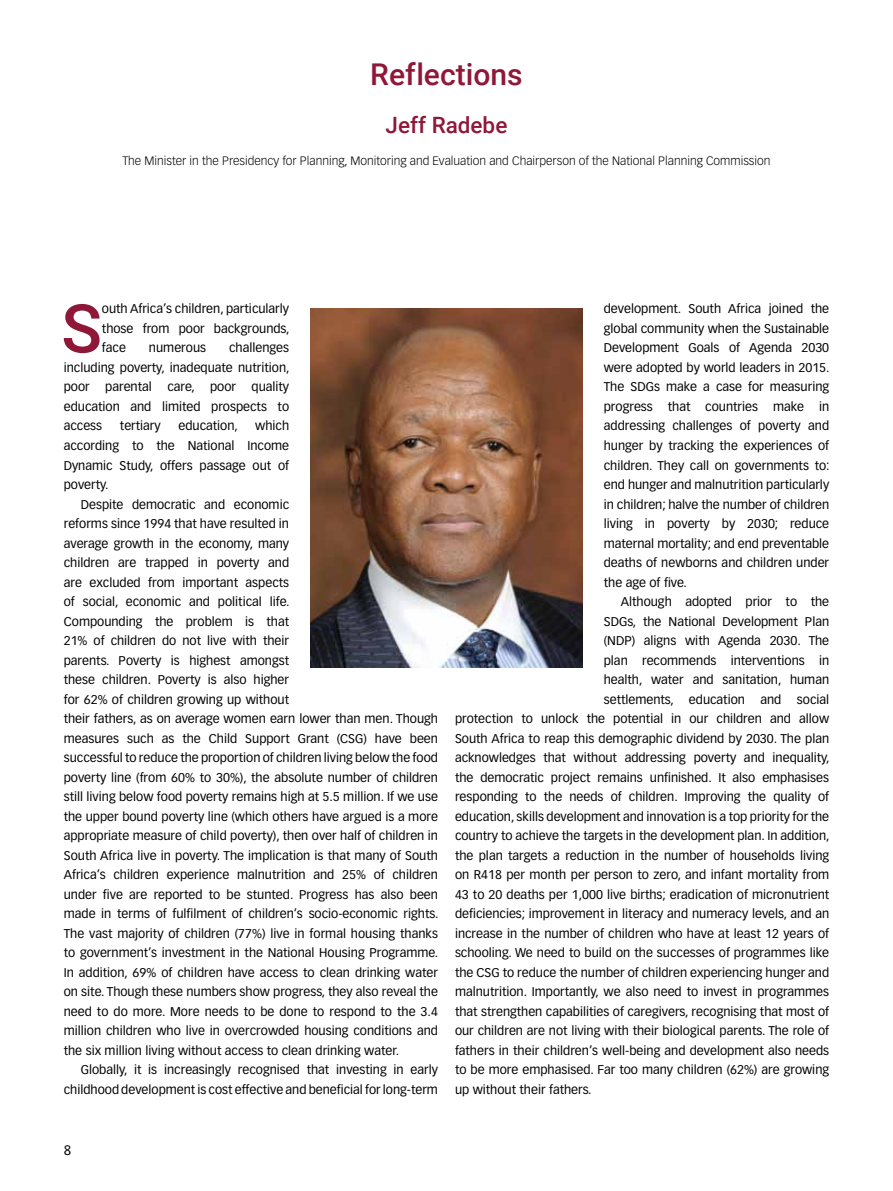
<style>
.page{position:relative;width:893px;height:1191px;background:#fff}
.page>*{position:absolute;margin:0;border:0;box-sizing:border-box;transform-origin:0 0}
.t1{font:500 67.35px "Roboto";color:#8f1838}
.t2{font:500 30px "Roboto";color:#8f1838}
.t3{font:500 22.5px "Roboto";color:#8f1838}
.t4{font:13.5px "Vectora LH";color:#000}
.t5{font:12.45px/19.5px "Vectora LH";color:#000;text-align:justify}
.t6{font:300 12px "Vectora LH";color:#000}
</style>
<div class="page">
<img style="left:310px;top:308px;width:273px;height:359px">
<h2 class="t2" style="left:370px;top:53px;width:154px">Reflections</h2>
<h3 class="t3" style="left:386px;top:110px;width:123px">Jeff Radebe</h3>
<p class="t6" style="left:122px;top:154px;width:649px">The Minister in the Presidency for Planning, Monitoring and Evaluation and Chairperson of the National Planning Commission</p>
<h1 class="t1" style="left:61px;top:281px;width:42px">S</h1>
<p class="t5" style="left:102px;top:299px;width:189px">outh Africa’s children, particularly those from poor backgrounds, face</p>
<p class="t5" style="left:64px;top:338px;width:227px;text-indent:165px">challenges including poverty, inadequate nutrition, poor parental care, poor quality education and limited prospects to access</p>
<p class="t5" style="left:149px;top:338px;width:59px">numerous</p>
<p class="t5" style="left:64px;top:416px;width:227px;text-indent:191px">which according to the National Income Dynamic Study, offers passage out of poverty.</p>
<p class="t5" style="left:64px;top:494px;width:376px;text-align:left;text-indent:17px">Despite democratic and economic<br>reforms since 1994 that have resulted in<br>average growth in the economy, many<br>children are trapped in poverty and<br>are excluded from important aspects<br>of social, economic and political life.<br>Compounding the problem is that<br>21% of children do not live with their<br>parents. Poverty is highest amongst<br>these children. Poverty is also higher<br>for 62% of children growing up without<br>their fathers, as on average women earn lower than men. Though measures such as the Child Support Grant (CSG) have been successful to reduce the proportion of children living below the food poverty line (from 60% to 30%), the absolute number of children still living below food poverty remains high at 5.5 million. If we use the upper bound poverty line (which others have argued is a more appropriate measure of child poverty), then over half of children in South Africa live in poverty. The implication is that many of South Africa’s children experience malnutrition and 25% of children under five are reported to be stunted. Progress has also been made in terms of fulfilment of children’s socio-economic rights.<br>The vast majority of children (77%) live in formal housing thanks to government’s investment in the National Housing Programme.<br>In addition, 69% of children have access to clean drinking water on site. Though these numbers show progress, they also reveal the need to do more. More needs to be done to respond to the 3.4 million children who live in overcrowded housing conditions and the six million living without access to clean drinking water.</p>
<p class="t5" style="left:64px;top:1060px;width:376px;text-align:right">Globally, it is increasingly recognised that investing in early childhood development is cost effective and beneficial for long-term</p>
<p class="t5" style="left:120px;top:416px;width:42px">tertiary</p>
<p class="t5" style="left:178px;top:416px;width:61px">education,</p>
<p class="t5" style="left:604px;top:299px;width:227px">development. South Africa joined the global community when the Sustainable Development Goals of Agenda 2030 were adopted by world leaders in 2015.<br>The SDGs make a case for measuring progress that countries make in addressing challenges of poverty and hunger by tracking the experiences of children. They call on governments to: end hunger and malnutrition particularly in children; halve the number of children living in poverty by 2030; reduce maternal mortality; and end preventable deaths of newborns and children under the age of five.</p>
<p class="t5" style="left:621px;top:592px;width:210px">Although adopted prior to the</p>
<p class="t5" style="left:604px;top:611px;width:227px">SDGs, the National Development Plan</p>
<p class="t5" style="left:604px;top:631px;width:227px">(NDP) aligns with Agenda 2030. The</p>
<p class="t5" style="left:604px;top:650px;width:227px">plan recommends interventions in</p>
<p class="t5" style="left:604px;top:670px;width:227px">health, water and sanitation, human</p>
<p class="t5" style="left:604px;top:689px;width:227px">settlements, education and social</p>
<p class="t5" style="left:455px;top:709px;width:376px">protection to unlock the potential in our children and allow</p>
<p class="t5" style="left:455px;top:728px;width:376px">South Africa to reap this demographic dividend by 2030. The plan</p>
<p class="t5" style="left:455px;top:748px;width:376px">acknowledges that without addressing poverty and inequality,</p>
<p class="t5" style="left:455px;top:767px;width:376px">the democratic project remains unfinished. It also emphasises</p>
<p class="t5" style="left:455px;top:787px;width:376px">responding to the needs of children. Improving the quality of</p>
<p class="t5" style="left:455px;top:806px;width:376px">education, skills development and innovation is a top priority for the</p>
<p class="t5" style="left:455px;top:826px;width:376px">country to achieve the targets in the development plan. In addition,</p>
<p class="t5" style="left:455px;top:845px;width:376px">the plan targets a reduction in the number of households living</p>
<p class="t5" style="left:455px;top:865px;width:376px">on R418 per month per person to zero, and infant mortality from</p>
<p class="t5" style="left:455px;top:884px;width:376px">43 to 20 deaths per 1,000 live births; eradication of micronutrient</p>
<p class="t5" style="left:455px;top:904px;width:376px">deficiencies; improvement in literacy and numeracy levels, and an</p>
<p class="t5" style="left:455px;top:923px;width:376px">increase in the number of children who have at least 12 years of</p>
<p class="t5" style="left:455px;top:943px;width:376px">schooling. We need to build on the successes of programmes like</p>
<p class="t5" style="left:455px;top:962px;width:376px">the CSG to reduce the number of children experiencing hunger and</p>
<p class="t5" style="left:455px;top:982px;width:376px">malnutrition. Importantly, we also need to invest in programmes</p>
<p class="t5" style="left:455px;top:1001px;width:376px">that strengthen capabilities of caregivers, recognising that most of</p>
<p class="t5" style="left:455px;top:1021px;width:376px">our children are not living with their biological parents. The role of</p>
<p class="t5" style="left:455px;top:1040px;width:376px">fathers in their children’s well-being and development also needs</p>
<p class="t5" style="left:455px;top:1060px;width:376px">to be more emphasised. Far too many children (62%) are growing</p>
<p class="t5" style="left:455px;top:1079px;width:138px">up without their fathers.</p>
<p class="t4" style="left:64px;top:1142px;width:9px">8</p>
</div>
